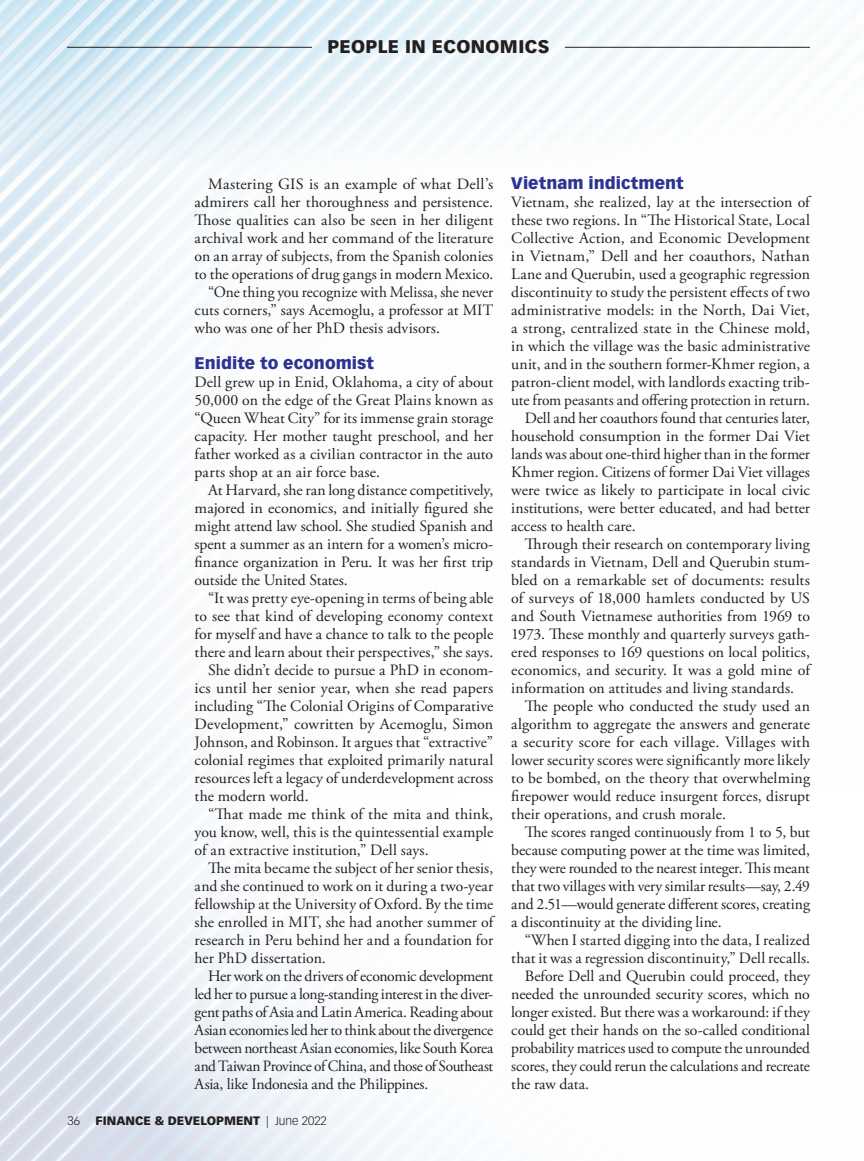
<style>
.page{position:relative;width:864px;height:1161px;background:#fff}
.page>*{position:absolute;margin:0;border:0;box-sizing:border-box;transform-origin:0 0}
.GLOBAL_-_Department{font:900 18px "Vectora LT Std";letter-spacing:.02em;color:#231f20}
.GLOBAL_-_Subhead{font:900 16.5px "Vectora LT Std";color:#2c3392}
.GLOBAL_-_Body_Copy{font:15.75px/18px "Adobe Garamond Pro";color:#231f20;text-align:justify}
.GLOBAL_-_Folio__Left{font:900 12px "Vectora LT Std";color:#231f20}
.GLOBAL_-_Folio__Left-2{font:300 12px "Vectora LT Std";color:#231f20}
.s1{font-weight:300}
</style>
<div class="page">
<img style="left:0;top:786px;width:428px;height:375px">
<img style="left:0;top:0;width:817px;height:786px">
<hr style="left:67px;top:47px;width:245px;height:1px;background:#231f20">
<hr style="left:565px;top:47px;width:245px;height:1px;background:#231f20">
<p class="GLOBAL_-_Department" style="left:328px;top:36px;width:223px">PEOPLE IN ECONOMICS</p>
<p class="GLOBAL_-_Body_Copy" style="left:195px;top:176px;width:300px;text-indent:14px">Mastering GIS is an example of what Dell’s admirers call her thoroughness and persistence.<br>Those qualities can also be seen in her diligent archival work and her command of the literature on an array of subjects, from the Spanish colonies to the operations of drug gangs in modern Mexico.</p>
<p class="GLOBAL_-_Body_Copy" style="left:195px;top:284px;width:300px;text-indent:14px">“One thing you recognize with Melissa, she never cuts corners,” says Acemoglu, a professor at MIT who was one of her PhD thesis advisors.</p>
<p class="GLOBAL_-_Subhead" style="left:195px;top:353px;width:181px">Enidite to economist</p>
<p class="GLOBAL_-_Body_Copy" style="left:195px;top:374px;width:300px">Dell grew up in Enid, Oklahoma, a city of about 50,000 on the edge of the Great Plains known as “Queen Wheat City” for its immense grain storage capacity. Her mother taught preschool, and her father worked as a civilian contractor in the auto parts shop at an air force base.</p>
<p class="GLOBAL_-_Body_Copy" style="left:195px;top:482px;width:300px;text-indent:14px">At Harvard, she ran long distance competitively, majored in economics, and initially figured she might attend law school. She studied Spanish and spent a summer as an intern for a women’s micro&shy;finance organization in Peru. It was her first trip outside the United States.</p>
<p class="GLOBAL_-_Body_Copy" style="left:195px;top:590px;width:300px;text-indent:14px">“It was pretty eye-opening in terms of being able to see that kind of developing economy context for myself and have a chance to talk to the people there and learn about their perspectives,” she says.</p>
<p class="GLOBAL_-_Body_Copy" style="left:195px;top:662px;width:300px;text-indent:14px">She didn’t decide to pursue a PhD in econom&shy;ics until her senior year, when she read papers including “The Colonial Origins of Comparative Development,” cowritten by Acemoglu, Simon Johnson, and Robinson. It argues that “extractive” colonial regimes that exploited primarily natural resources left a legacy of underdevelopment across the modern world.</p>
<p class="GLOBAL_-_Body_Copy" style="left:195px;top:806px;width:300px;text-indent:14px">“That made me think of the mita and think, you know, well, this is the quintessential example of an extractive institution,” Dell says.</p>
<p class="GLOBAL_-_Body_Copy" style="left:195px;top:860px;width:300px;text-indent:14px">The mita became the subject of her senior thesis, and she continued to work on it during a two-year fellowship at the University of Oxford. By the time she enrolled in MIT, she had another summer of research in Peru behind her and a foundation for her PhD dissertation.</p>
<p class="GLOBAL_-_Body_Copy" style="left:195px;top:968px;width:300px;text-indent:14px">Her work on the drivers of economic development led her to pursue a long-standing interest in the diver&shy;gent paths of Asia and Latin America. Reading about Asian economies led her to think about the divergence between northeast Asian economies, like South Korea and Taiwan Province of China, and those of Southeast Asia, like Indonesia and the Philippines.</p>
<p class="GLOBAL_-_Folio__Left-2" style="left:68px;top:1114px;width:14px">36</p>
<p class="GLOBAL_-_Folio__Left" style="left:96px;top:1113px;width:233px">FINANCE &amp; DEVELOPMENT <span class="s1">| June 2022</span></p>
<p class="GLOBAL_-_Subhead" style="left:511px;top:173px;width:174px">Vietnam indictment</p>
<p class="GLOBAL_-_Body_Copy" style="left:511px;top:194px;width:300px">Vietnam, she realized, lay at the intersection of these two regions. In “The Historical State, Local Collective Action, and Economic Development in Vietnam,” Dell and her coauthors, Nathan Lane and Querubin, used a geographic regression discontinuity to study the persistent effects of two administrative models: in the North, Dai Viet, a strong, centralized state in the Chinese mold, in which the village was the basic administrative unit, and in the southern former-Khmer region, a patron-client model, with landlords exacting trib&shy;ute from peasants and offering protection in return.</p>
<p class="GLOBAL_-_Body_Copy" style="left:511px;top:410px;width:300px;text-indent:14px">Dell and her coauthors found that centuries later, household consumption in the former Dai Viet lands was about one-third higher than in the former Khmer region. Citizens of former Dai Viet villages were twice as likely to participate in local civic institutions, were better educated, and had better access to health care.</p>
<p class="GLOBAL_-_Body_Copy" style="left:511px;top:536px;width:300px;text-indent:14px">Through their research on contemporary living standards in Vietnam, Dell and Querubin stum&shy;bled on a remarkable set of documents: results of surveys of 18,000 hamlets conducted by US and South Vietnamese authorities from 1969 to 1973. These monthly and quarterly surveys gath&shy;ered responses to 169 questions on local politics, economics, and security. It was a gold mine of information on attitudes and living standards.</p>
<p class="GLOBAL_-_Body_Copy" style="left:511px;top:698px;width:300px;text-indent:14px">The people who conducted the study used an algorithm to aggregate the answers and generate a security score for each village. Villages with lower security scores were significantly more likely to be bombed, on the theory that overwhelming firepower would reduce insurgent forces, disrupt their operations, and crush morale.</p>
<p class="GLOBAL_-_Body_Copy" style="left:511px;top:824px;width:300px;text-indent:14px">The scores ranged continuously from 1 to 5, but because computing power at the time was limited, they were rounded to the nearest integer. This meant that two villages with very similar results—say, 2.49 and 2.51—would generate different scores, creating a discontinuity at the dividing line.</p>
<p class="GLOBAL_-_Body_Copy" style="left:511px;top:932px;width:300px;text-align:right">“When I started digging into the data, I realized that it was a regression discontinuity,” Dell recalls.</p>
<p class="GLOBAL_-_Body_Copy" style="left:511px;top:968px;width:300px;text-indent:14px">Before Dell and Querubin could proceed, they needed the unrounded security scores, which no longer existed. But there was a workaround: if they could get their hands on the so-called conditional probability matrices used to compute the unrounded scores, they could rerun the calculations and recreate the raw data.</p>
</div>
